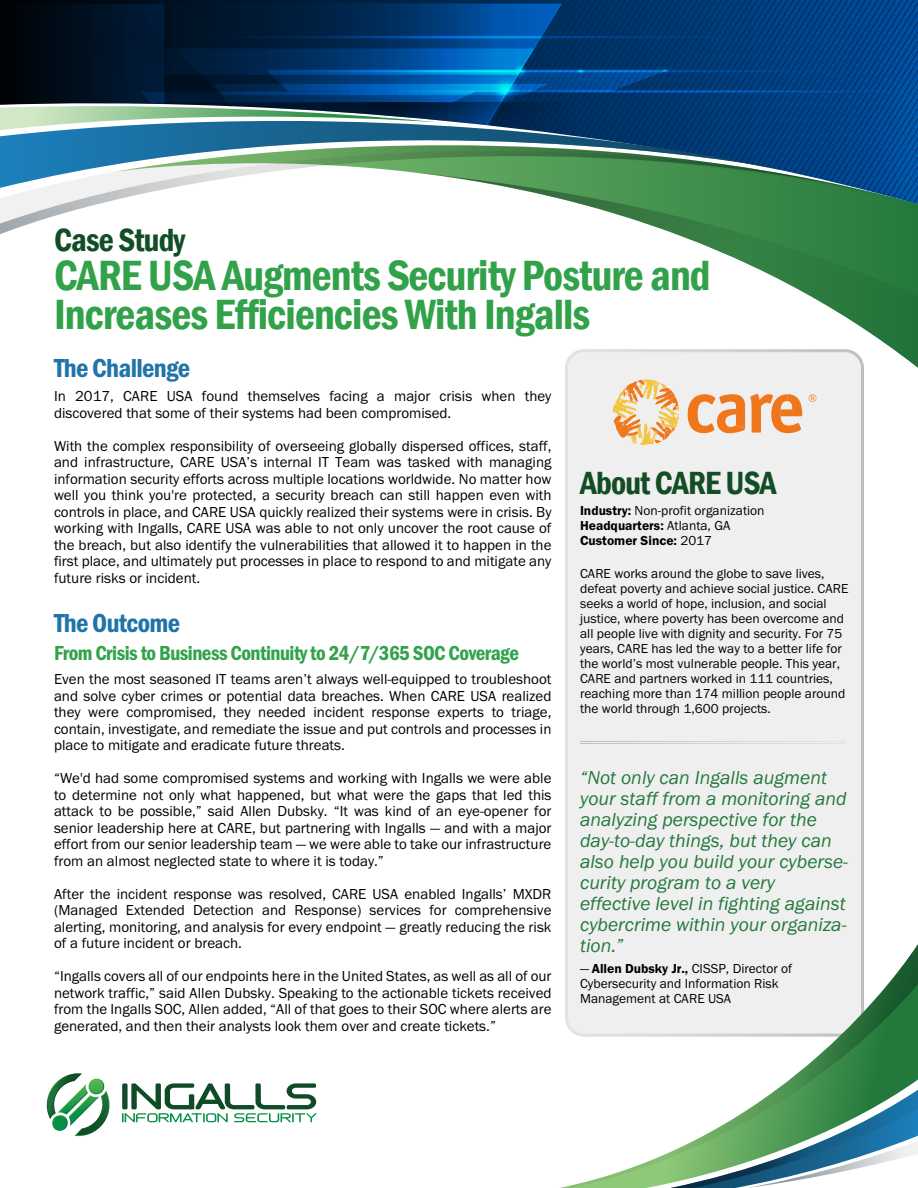
<style>
.page{position:relative;width:918px;height:1188px;background:#fff}
.page>*{position:absolute;margin:0;border:0;box-sizing:border-box;transform-origin:0 0}
.t1{font:600 condensed 43.5px/39px "Franklin Gothic";letter-spacing:-.02em;color:#31a249}
.t2{font:600 condensed 33px "Franklin Gothic";letter-spacing:-.025em;color:#124d26}
.t3{font:27px "Franklin Gothic URW Con Dem";letter-spacing:-.025em;color:#1f74a9}
.t4{font:21px "Franklin Gothic URW Con Dem";letter-spacing:-.025em;color:#31a349}
.t5{font:19.5px/21px "Franklin Gothic URW Boo Ita";color:#23793c}
.t6{font:15px/16.5px "Franklin Gothic URW Boo";color:#000;text-align:justify}
.t7{font:13.5px/15px "Franklin Gothic URW Boo";color:#000}
.t8{font:13.5px/15px "Franklin Gothic URW Dem";color:#000}
.s1{font-family:"Franklin Gothic URW Dem"}
.s2{font-family:"Franklin Gothic URW Boo"}
</style>
<div class="page">
<div style="left:565px;top:368px;width:299px;height:576px;background:#efefef"></div>
<svg style="left:688px;top:394px;width:114px;height:39px"></svg>
<svg style="left:809px;top:394px;width:7px;height:8px"></svg>
<svg style="left:612px;top:379px;width:67px;height:66px"></svg>
<hr style="left:580px;top:741px;width:266px;height:3px;background:#fff">
<svg style="left:565px;top:234px;width:353px;height:134px"></svg>
<svg style="left:0;top:0;width:918px;height:146px;background:#0f4472"></svg>
<svg style="left:0;top:146px;width:918px;height:5px;background:#448093"></svg>
<svg style="left:0;top:151px;width:918px;height:83px"></svg>
<svg style="left:46px;top:1073px;width:64px;height:64px"></svg>
<svg style="left:122px;top:1083px;width:194px;height:39px"></svg>
<svg style="left:560px;top:944px;width:358px;height:244px"></svg>
<svg style="left:670px;top:1090px;width:248px;height:98px"></svg>
<h2 class="t2" style="left:54px;top:218px;width:133px">Case Study</h2>
<h1 class="t1" style="left:54px;top:256px;width:658px">CARE USA Augments Security Posture and<br>Increases Efficiencies With Ingalls</h1>
<h3 class="t3" style="left:54px;top:350px;width:138px">The Challenge</h3>
<p class="t6" style="left:54px;top:388px;width:499px">In 2017, CARE USA found themselves facing a major crisis when they discovered that some of their systems had been compromised.</p>
<p class="t6" style="left:54px;top:437px;width:499px">With the complex responsibility of overseeing globally dispersed offices, staff, and infrastructure, CARE USA’s internal IT Team was tasked with managing information security efforts across multiple locations worldwide. No matter how well you think you're protected, a security breach can still happen even with controls in place, and CARE USA quickly realized their systems were in crisis. By working with Ingalls, CARE USA was able to not only uncover the root cause of the breach, but also identify the vulnerabilities that allowed it to happen in the first place, and ultimately put processes in place to respond to and mitigate any future risks or incident.</p>
<h3 class="t3" style="left:54px;top:605px;width:128px">The Outcome</h3>
<h3 class="t4" style="left:54px;top:639px;width:467px">From Crisis to Business Continuity to 24/7/365 SOC Coverage</h3>
<p class="t6" style="left:54px;top:671px;width:499px">Even the most seasoned IT teams aren’t always well-equipped to troubleshoot and solve cyber crimes or potential data breaches. When CARE USA realized they were compromised, they needed incident response experts to triage, contain, investigate, and remediate the issue and put controls and processes in place to mitigate and eradicate future threats.</p>
<p class="t6" style="left:54px;top:770px;width:499px">“We'd had some compromised systems and working with Ingalls we were able to determine not only what happened, but what were the gaps that led this attack to be possible,” said Allen Dubsky. “It was kind of an eye-opener for senior leadership here at CARE, but partnering with Ingalls — and with a major effort from our senior leadership team — we were able to take our infrastructure from an almost neglected state to where it is today.”</p>
<p class="t6" style="left:54px;top:885px;width:499px">After the incident response was resolved, CARE USA enabled Ingalls’ MXDR (Managed Extended Detection and Response) services for comprehensive alerting, monitoring, and analysis for every endpoint — greatly reducing the risk of a future incident or breach.</p>
<p class="t6" style="left:54px;top:968px;width:499px">“Ingalls covers all of our endpoints here in the United States, as well as all of our network traffic,” said Allen Dubsky. Speaking to the actionable tickets received from the Ingalls SOC, Allen added, “All of that goes to their SOC where alerts are generated, and then their analysts look them over and create tickets.”</p>
<h2 class="t2" style="left:580px;top:461px;width:198px">About CARE USA</h2>
<p class="t7" style="left:580px;top:503px;width:186px"><span class="s1">Industry:</span> Non-profit organization</p>
<p class="t8" style="left:580px;top:518px;width:152px">Headquarters: <span class="s2">Atlanta, GA<br></span>Customer Since: <span class="s2">2017</span></p>
<p class="t7" style="left:580px;top:566px;width:270px">CARE works around the globe to save lives, defeat poverty and achieve social justice. CARE seeks a world of hope, inclusion, and social justice, where poverty has been overcome and all people live with dignity and security. For 75 years, CARE has led the way to a better life for the world’s most vulnerable people. This year, CARE and partners worked in 111 countries, reaching more than 174 million people around the world through 1,600 projects.</p>
<p class="t5" style="left:580px;top:766px;width:270px">“Not only can Ingalls augment your staff from a monitoring and analyzing perspective for the day-to-day things, but they can also help you build your cyberse&shy;curity program to a very effective level in fighting against cybercrime within your organiza&shy;tion.”</p>
<p class="t7" style="left:580px;top:961px;width:214px">— <span class="s1">Allen Dubsky Jr.,</span> CISSP, Director of<br>Cybersecurity and Information Risk<br>Management at CARE USA</p>
</div>
